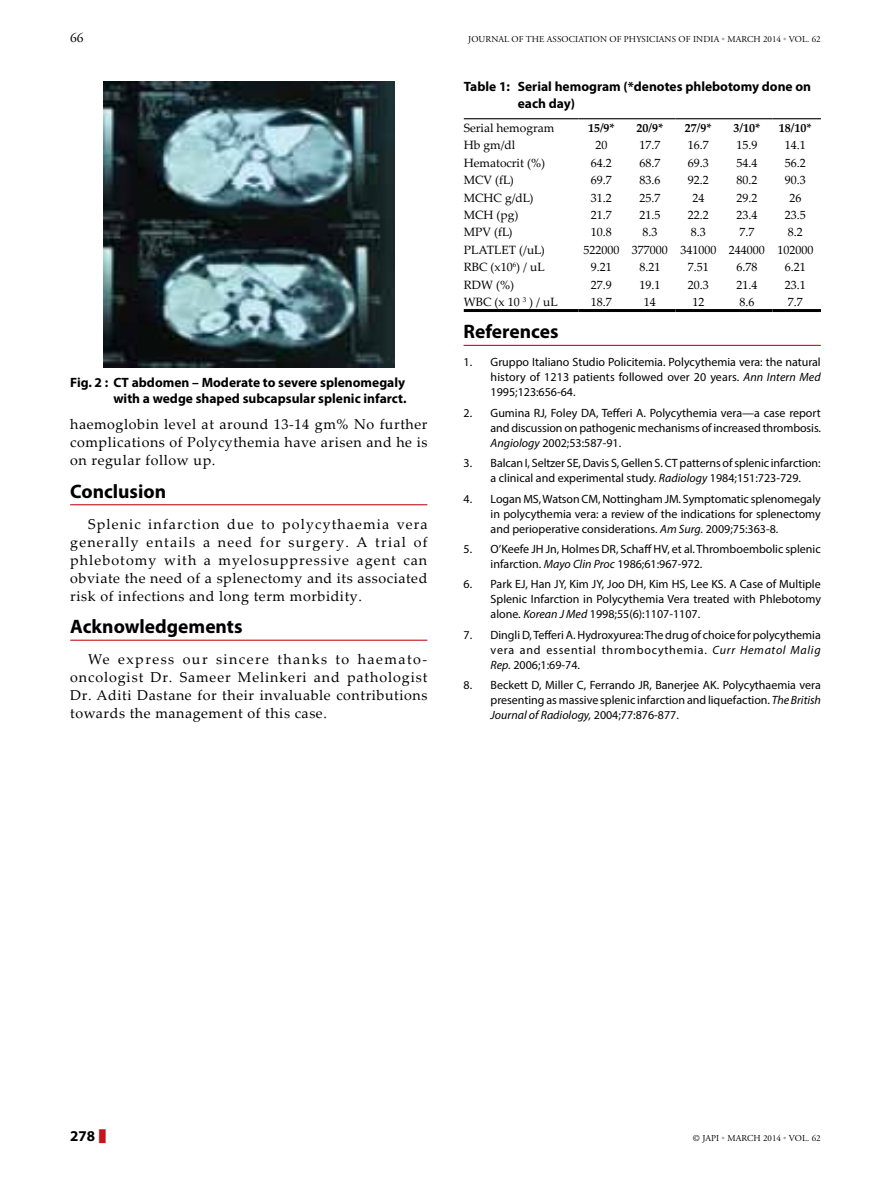
<style>
.page{position:relative;width:891px;height:1178px;background:#fff}
.page>*{position:absolute;margin:0;border:0;box-sizing:border-box;transform-origin:0 0}
.t1{font:700 19.5px "Myriad Pro";color:#000}
.t2{font:700 15px "Myriad Pro";color:#000}
.t3{font:14.25px/18px "Palatino Linotype";letter-spacing:.04em;color:#000;text-align:justify}
.t4{font:700 13.5px/16.2px "Myriad Pro";color:#000;text-align:right}
.t5{font:13.5px "Adobe Garamond Pro";color:#000}
.t6{font:12px/15px "Myriad Pro";color:#000;text-align:justify}
.t7{font:12px "Palatino Linotype";color:#000}
.t8{font:700 12px "Palatino Linotype";color:#000}
.t9{font:9px "Adobe Garamond Pro";letter-spacing:.015em;color:#000}
.s1{color:#a7a9ac}
.s2{font-style:italic}
</style>
<div class="page">
<img style="left:103px;top:81px;width:291px;height:286px">
<hr style="left:464px;top:118px;width:115px;height:1px;background:#000">
<hr style="left:579px;top:118px;width:48px;height:1px;background:#000">
<hr style="left:627px;top:118px;width:49px;height:1px;background:#000">
<hr style="left:676px;top:118px;width:48px;height:1px;background:#000">
<hr style="left:724px;top:118px;width:49px;height:1px;background:#000">
<hr style="left:773px;top:118px;width:48px;height:1px;background:#000">
<hr style="left:464px;top:309px;width:115px;height:3px;background:#000">
<hr style="left:579px;top:309px;width:48px;height:3px;background:#000">
<hr style="left:627px;top:309px;width:49px;height:3px;background:#000">
<hr style="left:676px;top:309px;width:48px;height:3px;background:#000">
<hr style="left:724px;top:309px;width:49px;height:3px;background:#000">
<hr style="left:773px;top:309px;width:48px;height:3px;background:#000">
<hr style="left:70px;top:504px;width:357px;height:1px;background:#c4161c">
<hr style="left:70px;top:639px;width:357px;height:1px;background:#c4161c">
<hr style="left:464px;top:345px;width:357px;height:1px;background:#c4161c">
<p class="t5" style="left:70px;top:30px;width:15px">66</p>
<p class="t9" style="left:468px;top:34px;width:354px">JOURNAL OF THE ASSOCIATION OF PHYSICIANS OF INDIA <span class="s1">•</span> MARCH 2014 <span class="s1">•</span> VOL. 62</p>
<p class="t4" style="left:70px;top:374px;width:338px">Fig. 2 : CT abdomen – Moderate to severe splenomegaly with a wedge shaped subcapsular splenic infarct.</p>
<p class="t3" style="left:70px;top:415px;width:359px">haemoglobin level at around 13-14 gm% No further complications of Polycythemia have arisen and he is on regular follow up.</p>
<h1 class="t1" style="left:70px;top:478px;width:97px">Conclusion</h1>
<p class="t3" style="left:70px;top:514px;width:359px;text-indent:18px">Splenic infarction due to polycythaemia vera generally entails a need for surgery. A trial of phlebotomy with a myelosuppressive agent can obviate the need of a splenectomy and its associated risk of infections and long term morbidity.</p>
<h1 class="t1" style="left:70px;top:613px;width:174px">Acknowledgements</h1>
<p class="t3" style="left:70px;top:649px;width:359px;text-indent:18px">We express our sincere thanks to haemato&shy;oncologist Dr. Sameer Melinkeri and pathologist Dr. Aditi Dastane for their invaluable contributions towards the management of this case.</p>
<p class="t4" style="left:518px;top:78px;width:295px;text-align:left;text-indent:-54px">Table 1: Serial hemogram (*denotes phlebotomy done on each day)</p>
<p class="t7" style="left:464px;top:119px;width:92px">Serial hemogram</p>
<p class="t8" style="left:588px;top:119px;width:28px">15/9*</p>
<p class="t8" style="left:636px;top:119px;width:28px">20/9*</p>
<p class="t8" style="left:685px;top:119px;width:28px">27/9*</p>
<p class="t8" style="left:733px;top:119px;width:28px">3/10*</p>
<p class="t8" style="left:779px;top:119px;width:34px">18/10*</p>
<p class="t7" style="left:464px;top:137px;width:53px">Hb gm/dl</p>
<p class="t7" style="left:595px;top:137px;width:13px">20</p>
<p class="t7" style="left:639px;top:137px;width:22px">17.7</p>
<p class="t7" style="left:688px;top:137px;width:22px">16.7</p>
<p class="t7" style="left:736px;top:137px;width:22px">15.9</p>
<p class="t7" style="left:785px;top:137px;width:22px">14.1</p>
<p class="t7" style="left:464px;top:154px;width:83px">Hematocrit (%)</p>
<p class="t7" style="left:591px;top:154px;width:22px">64.2</p>
<p class="t7" style="left:639px;top:154px;width:22px">68.7</p>
<p class="t7" style="left:688px;top:154px;width:22px">69.3</p>
<p class="t7" style="left:736px;top:154px;width:22px">54.4</p>
<p class="t7" style="left:785px;top:154px;width:22px">56.2</p>
<p class="t7" style="left:464px;top:171px;width:51px">MCV (fL)</p>
<p class="t7" style="left:591px;top:171px;width:22px">69.7</p>
<p class="t7" style="left:639px;top:171px;width:22px">83.6</p>
<p class="t7" style="left:688px;top:171px;width:22px">92.2</p>
<p class="t7" style="left:736px;top:171px;width:22px">80.2</p>
<p class="t7" style="left:785px;top:171px;width:22px">90.3</p>
<p class="t7" style="left:464px;top:189px;width:71px">MCHC g/dL)</p>
<p class="t7" style="left:591px;top:189px;width:22px">31.2</p>
<p class="t7" style="left:639px;top:189px;width:22px">25.7</p>
<p class="t7" style="left:692px;top:189px;width:13px">24</p>
<p class="t7" style="left:736px;top:189px;width:22px">29.2</p>
<p class="t7" style="left:789px;top:189px;width:13px">26</p>
<p class="t7" style="left:464px;top:206px;width:56px">MCH (pg)</p>
<p class="t7" style="left:591px;top:206px;width:22px">21.7</p>
<p class="t7" style="left:639px;top:206px;width:22px">21.5</p>
<p class="t7" style="left:688px;top:206px;width:22px">22.2</p>
<p class="t7" style="left:736px;top:206px;width:22px">23.4</p>
<p class="t7" style="left:785px;top:206px;width:22px">23.5</p>
<p class="t7" style="left:464px;top:224px;width:50px">MPV (fL)</p>
<p class="t7" style="left:591px;top:224px;width:22px">10.8</p>
<p class="t7" style="left:642px;top:224px;width:16px">8.3</p>
<p class="t7" style="left:691px;top:224px;width:16px">8.3</p>
<p class="t7" style="left:739px;top:224px;width:16px">7.7</p>
<p class="t7" style="left:788px;top:224px;width:16px">8.2</p>
<p class="t7" style="left:464px;top:241px;width:82px">PLATLET (/uL)</p>
<p class="t7" style="left:583px;top:241px;width:231px">522000 377000 341000 244000 102000</p>
<p class="t7" style="left:464px;top:259px;width:82px">RBC (x10<sup>6</sup>) / uL</p>
<p class="t7" style="left:591px;top:259px;width:22px">9.21</p>
<p class="t7" style="left:639px;top:259px;width:22px">8.21</p>
<p class="t7" style="left:688px;top:259px;width:22px">7.51</p>
<p class="t7" style="left:736px;top:259px;width:22px">6.78</p>
<p class="t7" style="left:785px;top:259px;width:22px">6.21</p>
<p class="t7" style="left:464px;top:276px;width:52px">RDW (%)</p>
<p class="t7" style="left:591px;top:276px;width:22px">27.9</p>
<p class="t7" style="left:639px;top:276px;width:22px">19.1</p>
<p class="t7" style="left:688px;top:276px;width:22px">20.3</p>
<p class="t7" style="left:736px;top:276px;width:22px">21.4</p>
<p class="t7" style="left:785px;top:276px;width:22px">23.1</p>
<p class="t7" style="left:464px;top:293px;width:95px">WBC (x 10 <sup>3</sup> ) / uL</p>
<p class="t7" style="left:591px;top:293px;width:22px">18.7</p>
<p class="t7" style="left:644px;top:293px;width:13px">14</p>
<p class="t7" style="left:692px;top:293px;width:13px">12</p>
<p class="t7" style="left:739px;top:293px;width:16px">8.6</p>
<p class="t7" style="left:788px;top:293px;width:16px">7.7</p>
<h1 class="t1" style="left:464px;top:319px;width:96px">References</h1>
<p class="t6" style="left:491px;top:354px;width:332px;text-indent:-27px">1. Gruppo Italiano Studio Policitemia. Polycythemia vera: the natural history of 1213 patients followed over 20 years. <span class="s2">Ann Intern Med </span>1995;123:656-64.</p>
<p class="t6" style="left:491px;top:405px;width:332px;text-indent:-27px">2. Gumina RJ, Foley DA, Tefferi A. Polycythemia vera—a case report and discussion on pathogenic mechanisms of increased thrombosis.<br><span class="s2">Angiology</span> 2002;53:587-91.</p>
<p class="t6" style="left:491px;top:455px;width:332px;text-indent:-27px">3. Balcan I, Seltzer SE, Davis S, Gellen S. CT patterns of splenic infarction: a clinical and experimental study. <span class="s2">Radiology</span> 1984;151:723-729.</p>
<p class="t6" style="left:491px;top:491px;width:332px;text-indent:-27px">4. Logan MS, Watson CM, Nottingham JM. Symptomatic splenomegaly in polycythemia vera: a review of the indications for splenectomy and perioperative considerations. <span class="s2">Am Surg.</span> 2009;75:363-8.</p>
<p class="t6" style="left:491px;top:541px;width:332px;text-indent:-27px">5. O’Keefe JH Jn, Holmes DR, Schaff HV, et al. Thromboembolic splenic infarction. <span class="s2">Mayo Clin Proc</span> 1986;61:967-972.</p>
<p class="t6" style="left:491px;top:576px;width:332px;text-indent:-27px">6. Park EJ, Han JY, Kim JY, Joo DH, Kim HS, Lee KS. A Case of Multiple Splenic Infarction in Polycythemia Vera treated with Phlebotomy alone. <span class="s2">Korean J Med</span> 1998;55(6):1107-1107.</p>
<p class="t6" style="left:491px;top:627px;width:332px;text-indent:-27px">7. Dingli D, Tefferi A. Hydroxyurea: The drug of choice for polycythemia vera and essential thrombocythemia. <span class="s2">Curr Hematol Malig Rep.</span> 2006;1:69-74.</p>
<p class="t6" style="left:491px;top:677px;width:332px;text-indent:-27px">8. Beckett D, Miller C, Ferrando JR, Banerjee AK. Polycythaemia vera presenting as massive splenic infarction and liquefaction. <span class="s2">The British Journal of Radiology,</span> 2004;77:876-877.</p>
<p class="t2" style="left:70px;top:1125px;width:26px">278</p>
<p class="t9" style="left:693px;top:1132px;width:19px">© JAPI</p>
<p class="t9" style="left:722px;top:1132px;width:14px"><span class="s1">•</span> MARCH</p>
<p class="t9" style="left:763px;top:1132px;width:59px">2014 <span class="s1">•</span> VOL. 62</p>
</div>
